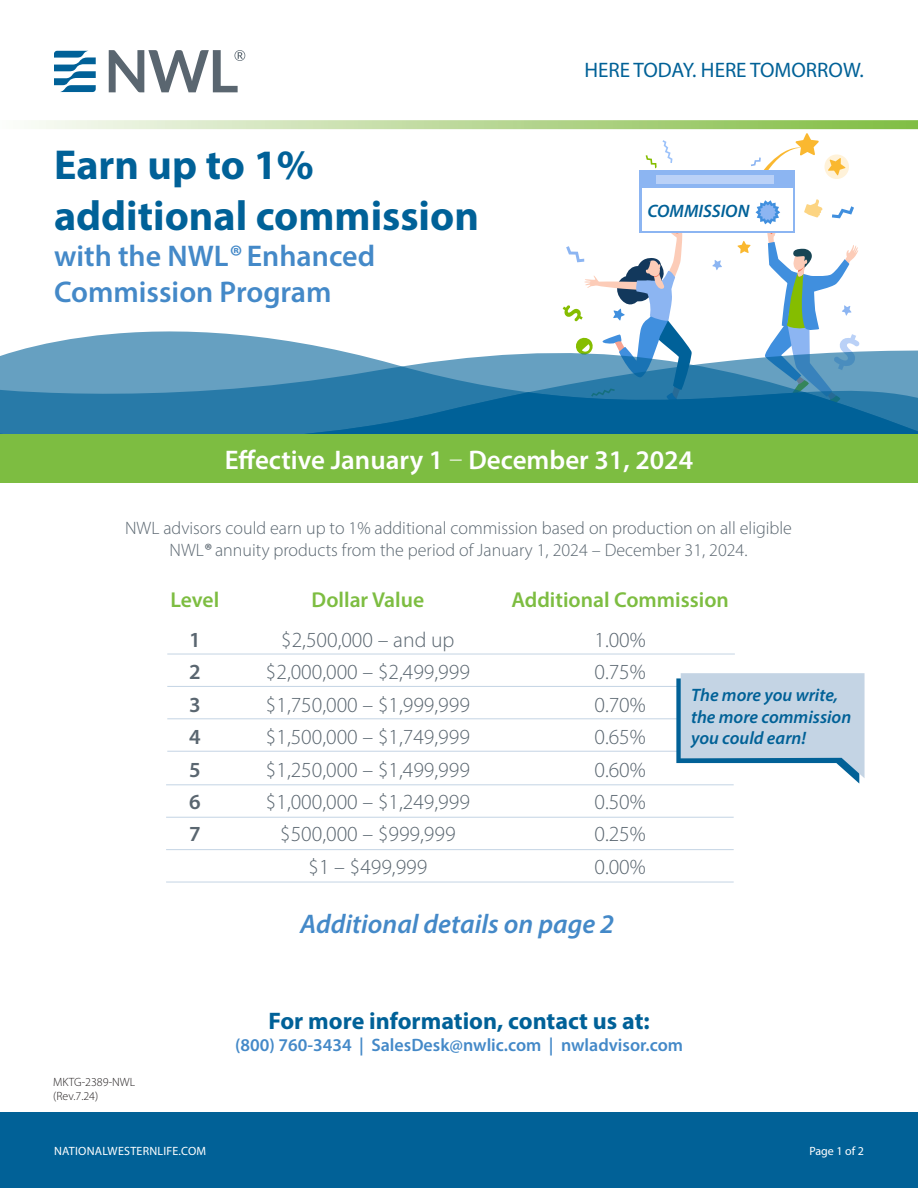
<style>
.page{position:relative;width:918px;height:1188px;background:#fff}
.page>*{position:absolute;margin:0;border:0;box-sizing:border-box;transform-origin:0 0}
.t1{font:700 42px/50.4px "Myriad Pro";color:#006198}
.t2{font:600 30px/36px "Myriad Pro";color:#4489c8}
.t3{font:600 27px "Myriad Pro";color:#fff}
.t4{font:italic 600 27px "Myriad Pro";color:#4489c8}
.t5{font:700 24px "Myriad Pro";color:#006198}
.t6{font:300 21.6px "Myriad Pro";color:#5a6670}
.t7{font:600 21.6px "Myriad Pro";color:#7dbd41}
.t8{font:600 21.6px "Myriad Pro";color:#5a6670}
.t9{font:21px "Myriad Pro";color:#016197}
.t10{font:300 18px/21.6px "Myriad Pro";color:#5a6670;text-align:center}
.t11{font:600 18px "Myriad Pro";color:#4489c8}
.t12{font:italic 600 18px/21.6px "Myriad Pro";color:#016197}
.t13{font:italic 600 18px "Myriad Pro";color:#006198}
.t14{font:12px "Myriad Pro";letter-spacing:.02em;color:#fff}
.t15{font:300 12px/14.4px "Myriad Pro";color:#231f20}
.s1{font-style:italic}
.s2{font-weight:300}
.s3{font-weight:600;font-style:italic}
</style>
<div class="page">
<svg style="left:646px;top:140px;width:26px;height:29px"></svg>
<svg style="left:751px;top:133px;width:98px;height:46px"></svg>
<svg style="left:712px;top:260px;width:10px;height:10px"></svg>
<svg style="left:563px;top:232px;width:120px;height:98px"></svg>
<div style="left:640px;top:171px;width:155px;height:62px;background:#8cb5f2"></div>
<div style="left:642px;top:173px;width:150px;height:58px;background:#fff"></div>
<div style="left:640px;top:171px;width:155px;height:17px;background:#8cb5f2"></div>
<svg style="left:737px;top:199px;width:121px;height:131px"></svg>
<div style="left:657px;top:175px;width:117px;height:9px;background:#bad1f7"></div>
<div style="left:0;top:1112px;width:918px;height:76px;background:#016197"></div>
<svg style="left:31px;top:120px;width:887px;height:9px;background:#bcda9a"></svg>
<svg style="left:54px;top:51px;width:42px;height:41px"></svg>
<svg style="left:109px;top:50px;width:136px;height:42px"></svg>
<svg style="left:24px;top:330px;width:836px;height:19px"></svg>
<svg style="left:0;top:349px;width:918px;height:85px;background:#3e87b1"></svg>
<div style="left:0;top:434px;width:918px;height:49px;background:#7dbd41"></div>
<hr style="left:167px;top:654px;width:568px;height:1px;background:#c4d4e4">
<hr style="left:167px;top:686px;width:568px;height:1px;background:#c4d4e4">
<hr style="left:167px;top:718px;width:568px;height:1px;background:#c4d4e4">
<hr style="left:167px;top:751px;width:568px;height:1px;background:#c4d4e4">
<hr style="left:166px;top:784px;width:568px;height:1px;background:#c4d4e4">
<hr style="left:166px;top:817px;width:568px;height:1px;background:#c4d4e4">
<hr style="left:166px;top:849px;width:568px;height:1px;background:#c4d4e4">
<hr style="left:166px;top:882px;width:568px;height:1px;background:#c4d4e4">
<svg style="left:676px;top:673px;width:189px;height:111px"></svg>
<p class="t1" style="left:54px;top:139px;width:426px">Earn up to 1% additional commission</p>
<p class="t2" style="left:54px;top:237px;width:323px">with the NWL<span class="s1">®</span> Enhanced<br>Commission Program</p>
<p class="t9" style="left:584px;top:57px;width:281px">HERE TODAY. HERE TOMORROW.</p>
<p class="t13" style="left:647px;top:200px;width:104px">COMMISSION</p>
<p class="t3" style="left:225px;top:443px;width:470px">Effective January 1 <span class="s2">–</span> December 31, 2024</p>
<p class="t10" style="left:125px;top:517px;width:668px">NWL advisors could earn up to 1% additional commission based on production on all eligible<br>NWL<span class="s3">®</span> annuity products from the period of January 1, 2024 – December 31, 2024.</p>
<p class="t15" style="left:53px;top:1075px;width:83px">MKTG-2389-NWL (Rev.7.24)</p>
<p class="t7" style="left:170px;top:586px;width:50px">Level</p>
<p class="t8" style="left:189px;top:626px;width:13px">1</p>
<p class="t8" style="left:189px;top:658px;width:13px">2</p>
<p class="t8" style="left:189px;top:691px;width:13px">3</p>
<p class="t8" style="left:189px;top:723px;width:13px">4</p>
<p class="t8" style="left:189px;top:756px;width:13px">5</p>
<p class="t8" style="left:189px;top:788px;width:13px">6</p>
<p class="t8" style="left:189px;top:820px;width:13px">7</p>
<p class="t7" style="left:312px;top:586px;width:114px">Dollar Value</p>
<p class="t6" style="left:281px;top:627px;width:175px">$2,500,000 – and up</p>
<p class="t6" style="left:266px;top:659px;width:205px">$2,000,000 – $2,499,999</p>
<p class="t6" style="left:266px;top:692px;width:205px">$1,750,000 – $1,999,999</p>
<p class="t6" style="left:266px;top:724px;width:205px">$1,500,000 – $1,749,999</p>
<p class="t6" style="left:266px;top:756px;width:205px">$1,250,000 – $1,499,999</p>
<p class="t6" style="left:266px;top:789px;width:205px">$1,000,000 – $1,249,999</p>
<p class="t6" style="left:280px;top:821px;width:177px">$500,000 – $999,999</p>
<p class="t6" style="left:308px;top:854px;width:120px">$1 – $499,999</p>
<p class="t7" style="left:511px;top:586px;width:219px">Additional Commission</p>
<p class="t6" style="left:594px;top:627px;width:53px">1.00%</p>
<p class="t6" style="left:594px;top:659px;width:53px">0.75%</p>
<p class="t6" style="left:594px;top:692px;width:53px">0.70%</p>
<p class="t6" style="left:594px;top:724px;width:53px">0.65%</p>
<p class="t6" style="left:594px;top:756px;width:53px">0.60%</p>
<p class="t6" style="left:594px;top:789px;width:53px">0.50%</p>
<p class="t6" style="left:594px;top:821px;width:53px">0.25%</p>
<p class="t6" style="left:594px;top:854px;width:53px">0.00%</p>
<p class="t12" style="left:691px;top:684px;width:162px">The more you write, the more commission you could earn!</p>
<p class="t4" style="left:300px;top:907px;width:316px">Additional details on page 2</p>
<p class="t5" style="left:268px;top:1005px;width:383px">For more information, contact us at:</p>
<p class="t11" style="left:235px;top:1033px;width:450px">(800) 760-3434 | SalesDesk@nwlic.com | nwladvisor.com</p>
<p class="t14" style="left:54px;top:1143px;width:154px">NATIONALWESTERNLIFE.COM</p>
<p class="t14" style="left:809px;top:1143px;width:56px">Page 1 of 2</p>
</div>
